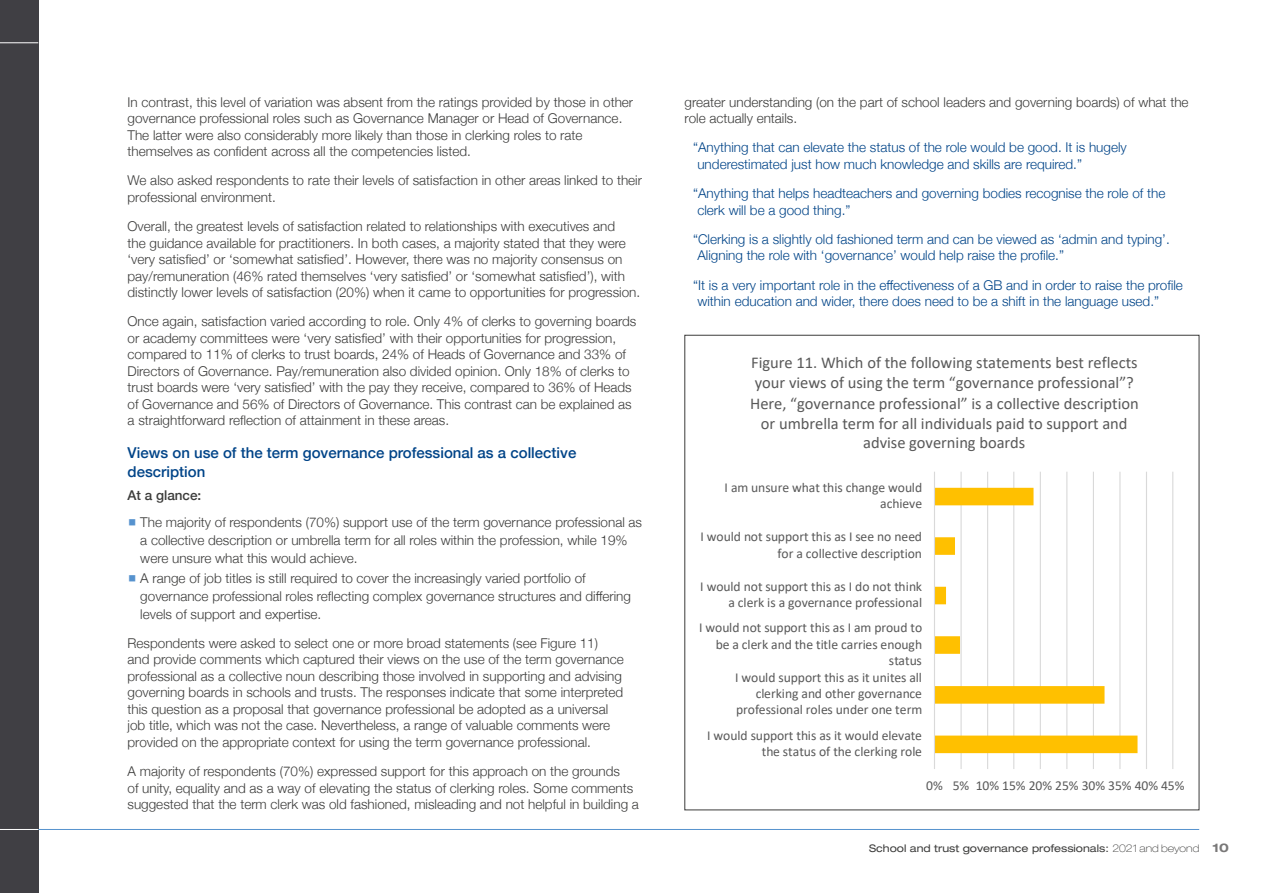
<style>
.page{position:relative;width:1263px;height:893px;background:#fff}
.page>*{position:absolute;margin:0;border:0;box-sizing:border-box;transform-origin:0 0}
.t1{font:16.5px/20px "Calibri";color:#595959;text-align:center}
._5__Subs_Level_1{font:500 15px/19.5px "Helvetica Neue";color:#048}
.t2{font:13.65px/16.5px "Calibri";color:#595959;text-align:right}
._4__Main_Text{font:300 13.5px/16.5px "Helvetica Neue";color:#3c3c3b}
.Text_Quotes_Blue{font:300 13.5px/16.5px "Helvetica Neue";color:#048}
._4__Main_Text-2{font:500 13.5px "Helvetica Neue";color:#3c3c3b}
.t3{font:expanded 10.5px "Helvetica Neue";color:#3c3c3b}
.s1{color:#5692ce}
.s2{font-weight:100}
.s3{font-weight:700;font-size:12px;color:#797878}
</style>
<div class="page">
<div style="left:0;top:0;width:38px;height:893px;background:#403f44"></div>
<hr style="left:38px;top:829px;width:1161px;height:1px;background:#5692ce">
<hr style="left:0;top:829px;width:38px;height:1px;background:#fff">
<hr style="left:0;top:43px;width:38px;height:1px;background:#fff">
<hr style="left:960px;top:472px;width:2px;height:297px;background:#d9d9d9">
<hr style="left:987px;top:472px;width:1px;height:297px;background:#d9d9d9">
<hr style="left:1013px;top:472px;width:1px;height:297px;background:#d9d9d9">
<hr style="left:1040px;top:472px;width:1px;height:297px;background:#d9d9d9">
<hr style="left:1066px;top:472px;width:1px;height:297px;background:#d9d9d9">
<hr style="left:1093px;top:472px;width:1px;height:297px;background:#d9d9d9">
<hr style="left:1119px;top:472px;width:1px;height:297px;background:#d9d9d9">
<hr style="left:1146px;top:472px;width:1px;height:297px;background:#d9d9d9">
<hr style="left:1172px;top:472px;width:1px;height:297px;background:#d9d9d9">
<svg style="left:935px;top:488px;width:202px;height:265px"></svg>
<hr style="left:934px;top:472px;width:1px;height:297px;background:#d9d9d9">
<p class="_4__Main_Text" style="left:128px;top:93px;width:507px">In contrast, this level of variation was absent from the ratings provided by those in other governance professional roles such as Governance Manager or Head of Governance.<br>The latter were also considerably more likely than those in clerking roles to rate themselves as confident across all the competencies listed.</p>
<p class="_4__Main_Text" style="left:128px;top:171px;width:516px">We also asked respondents to rate their levels of satisfaction in other areas linked to their professional environment.</p>
<p class="_4__Main_Text" style="left:128px;top:217px;width:514px">Overall, the greatest levels of satisfaction related to relationships with executives and<br>the guidance available for practitioners. In both cases, a majority stated that they were ‘very satisfied’ or ‘somewhat satisfied’. However, there was no majority consensus on pay/remuneration (46% rated themselves ‘very satisfied’ or ‘somewhat satisfied’), with distinctly lower levels of satisfaction (20%) when it came to opportunities for progression.</p>
<p class="_4__Main_Text" style="left:128px;top:312px;width:510px">Once again, satisfaction varied according to role. Only 4% of clerks to governing boards or academy committees were ‘very satisfied’ with their opportunities for progression, compared to 11% of clerks to trust boards, 24% of Heads of Governance and 33% of Directors of Governance. Pay/remuneration also divided opinion. Only 18% of clerks to trust boards were ‘very satisfied’ with the pay they receive, compared to 36% of Heads of Governance and 56% of Directors of Governance. This contrast can be explained as a straightforward reflection of attainment in these areas.</p>
<p class="_5__Subs_Level_1" style="left:128px;top:441px;width:450px">Views on use of the term governance professional as a collective description</p>
<p class="_4__Main_Text-2" style="left:128px;top:484px;width:75px">At a glance:</p>
<p class="_4__Main_Text" style="left:140px;top:512px;width:503px;line-height:18px;text-indent:-13px"><span class="s1">▪</span> The majority of respondents (70%) support use of the term governance professional as a collective description or umbrella term for all roles within the profession, while 19% were unsure what this would achieve.</p>
<p class="_4__Main_Text" style="left:140px;top:568px;width:492px;line-height:18px;text-indent:-13px"><span class="s1">▪</span> A range of job titles is still required to cover the increasingly varied portfolio of governance professional roles reflecting complex governance structures and differing levels of support and expertise.</p>
<p class="_4__Main_Text" style="left:128px;top:634px;width:498px">Respondents were asked to select one or more broad statements (see Figure 11)<br>and provide comments which captured their views on the use of the term governance professional as a collective noun describing those involved in supporting and advising governing boards in schools and trusts. The responses indicate that some interpreted this question as a proposal that governance professional be adopted as a universal job title, which was not the case. Nevertheless, a range of valuable comments were provided on the appropriate context for using the term governance professional.</p>
<p class="_4__Main_Text" style="left:128px;top:762px;width:513px">A majority of respondents (70%) expressed support for this approach on the grounds<br>of unity, equality and as a way of elevating the status of clerking roles. Some comments suggested that the term clerk was old fashioned, misleading and not helpful in building a</p>
<p class="_4__Main_Text" style="left:685px;top:93px;width:505px">greater understanding (on the part of school leaders and governing boards) of what the role actually entails.</p>
<p class="Text_Quotes_Blue" style="left:697px;top:138px;width:431px;text-indent:-4px">“Anything that can elevate the status of the role would be good. It is hugely underestimated just how much knowledge and skills are required.”</p>
<p class="Text_Quotes_Blue" style="left:697px;top:184px;width:469px;text-indent:-4px">“Anything that helps headteachers and governing bodies recognise the role of the clerk will be a good thing.”</p>
<p class="Text_Quotes_Blue" style="left:697px;top:230px;width:474px;text-indent:-4px">“Clerking is a slightly old fashioned term and can be viewed as ‘admin and typing’.<br>Aligning the role with ‘governance’ would help raise the profile.”</p>
<p class="Text_Quotes_Blue" style="left:697px;top:276px;width:487px;text-indent:-4px">“It is a very important role in the effectiveness of a GB and in order to raise the profile within education and wider, there does need to be a shift in the language used.”</p>
<p class="t1" style="left:750px;top:352px;width:390px">Figure 11. Which of the following statements best reflects your views of using the term “governance professional”?<br>Here, “governance professional” is a collective description or umbrella term for all individuals paid to support and advise governing boards</p>
<p class="t2" style="left:725px;top:479px;width:199px">I am unsure what this change would achieve</p>
<p class="t2" style="left:700px;top:528px;width:223px">I would not support this as I see no need for a collective description</p>
<p class="t2" style="left:700px;top:578px;width:223px">I would not support this as I do not think a clerk is a governance professional</p>
<p class="t2" style="left:699px;top:619px;width:225px">I would not support this as I am proud to be a clerk and the title carries enough status</p>
<p class="t2" style="left:735px;top:669px;width:189px">I would support this as it unites all clerking and other governance professional roles under one term</p>
<p class="t2" style="left:707px;top:726px;width:216px">I would support this as it would elevate the status of the clerking role</p>
<p class="t2" style="left:926px;top:777px;width:260px">0% 5% 10% 15% 20% 25% 30% 35% 40% 45%</p>
<p class="t3" style="left:869px;top:842px;width:361px">School and trust governance professionals: <span class="s2">2021 and beyond</span> <span class="s3">10</span></p>
</div>
